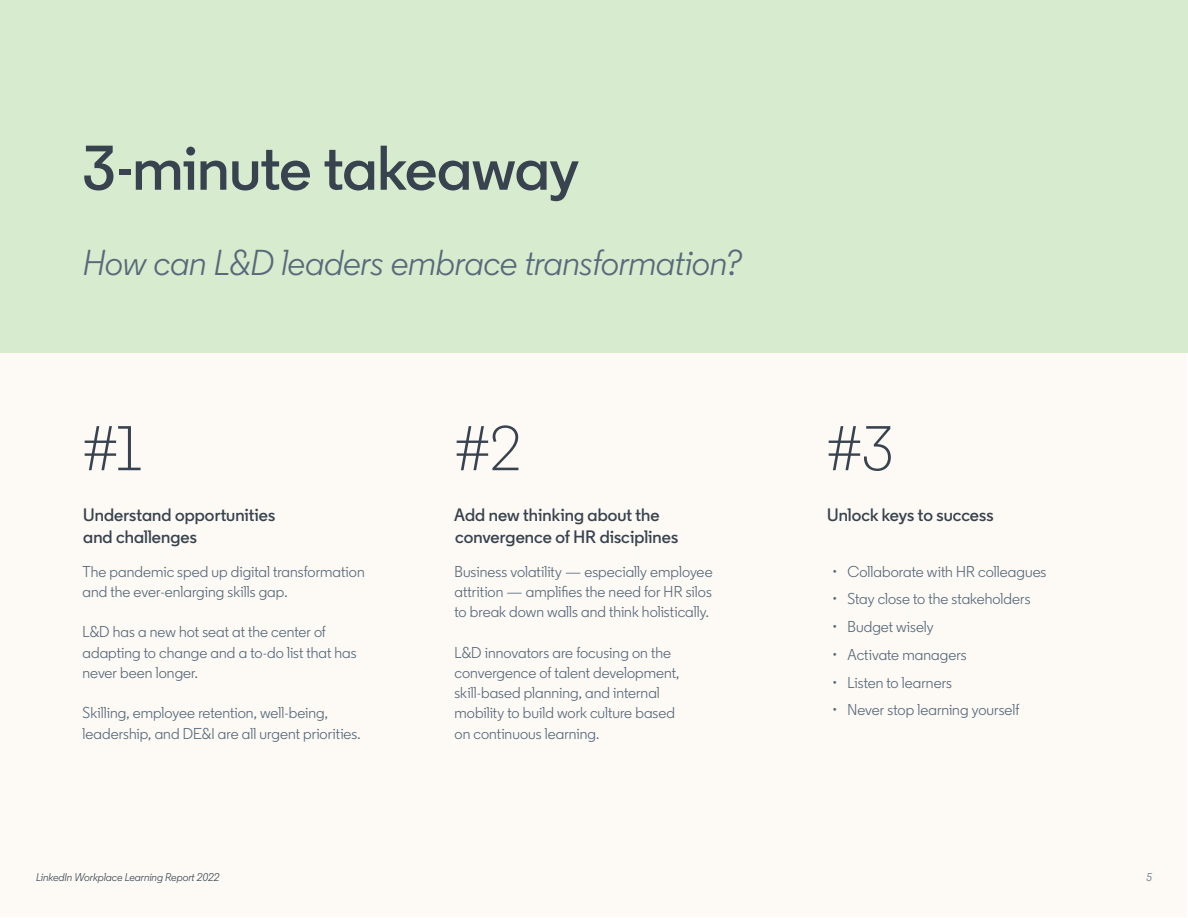
<style>
.page{position:relative;width:1188px;height:918px;background:#fff}
.page>*{position:absolute;margin:0;border:0;box-sizing:border-box;transform-origin:0 0}
.t1{font:600 63px "Community";letter-spacing:-.005em;color:#38434f}
.t2{font:300 63px "Community";color:#38434f}
.t3{font:italic 36px "Community";letter-spacing:-.005em;color:#57697a}
.t4{font:600 18px/21.6px "Community";letter-spacing:.005em;color:#38434f}
.t5{font:15.75px/20.2px "Community";letter-spacing:.005em;color:#56687a}
.t6{font:italic 11.25px "Community";color:#38434f}
.t7{font:italic 11.25px "Community";color:#56687a}
</style>
<div class="page">
<div style="left:1px;top:1px;width:1186px;height:916px;background:#fdfaf5"></div>
<div style="left:0;top:0;width:1188px;height:352px;background:#d7ebce"></div>
<h1 class="t1" style="left:82px;top:129px;width:498px">3-minute takeaway</h1>
<h2 class="t3" style="left:83px;top:240px;width:660px">How can L&amp;D leaders embrace transformation?</h2>
<h1 class="t2" style="left:82px;top:410px;width:60px">#1</h1>
<h1 class="t2" style="left:455px;top:410px;width:68px">#2</h1>
<h1 class="t2" style="left:827px;top:410px;width:69px">#3</h1>
<p class="t4" style="left:83px;top:504px;width:194px">Understand opportunities and challenges</p>
<p class="t4" style="left:454px;top:504px;width:225px">Add new thinking about the convergence of HR disciplines</p>
<p class="t4" style="left:827px;top:504px;width:168px">Unlock keys to success</p>
<p class="t5" style="left:82px;top:561px;width:284px">The pandemic sped up digital transformation and the ever-enlarging skills gap.</p>
<p class="t5" style="left:82px;top:622px;width:276px">L&amp;D has a new hot seat at the center of adapting to change and a to-do list that has never been longer.</p>
<p class="t5" style="left:82px;top:703px;width:280px">Skilling, employee retention, well-being, leadership, and DE&amp;I are all urgent priorities.</p>
<p class="t5" style="left:454px;top:561px;width:260px;text-align:justify">Business volatility — especially employee attrition — amplifies the need for HR silos to break down walls and think holistically.</p>
<p class="t5" style="left:454px;top:642px;width:226px">L&amp;D innovators are focusing on the convergence of talent development, skill-based planning, and internal mobility to build work culture based on continuous learning.</p>
<p class="t5" style="left:832px;top:561px;width:215px">• Collaborate with HR colleagues</p>
<p class="t5" style="left:832px;top:589px;width:199px">• Stay close to the stakeholders</p>
<p class="t5" style="left:832px;top:617px;width:103px">• Budget wisely</p>
<p class="t5" style="left:832px;top:644px;width:136px">• Activate managers</p>
<p class="t5" style="left:832px;top:672px;width:121px">• Listen to learners</p>
<p class="t5" style="left:832px;top:700px;width:188px">• Never stop learning yourself</p>
<p class="t6" style="left:36px;top:871px;width:185px">LinkedIn Workplace Learning Report 2022</p>
<p class="t7" style="left:1147px;top:871px;width:7px">5</p>
</div>
